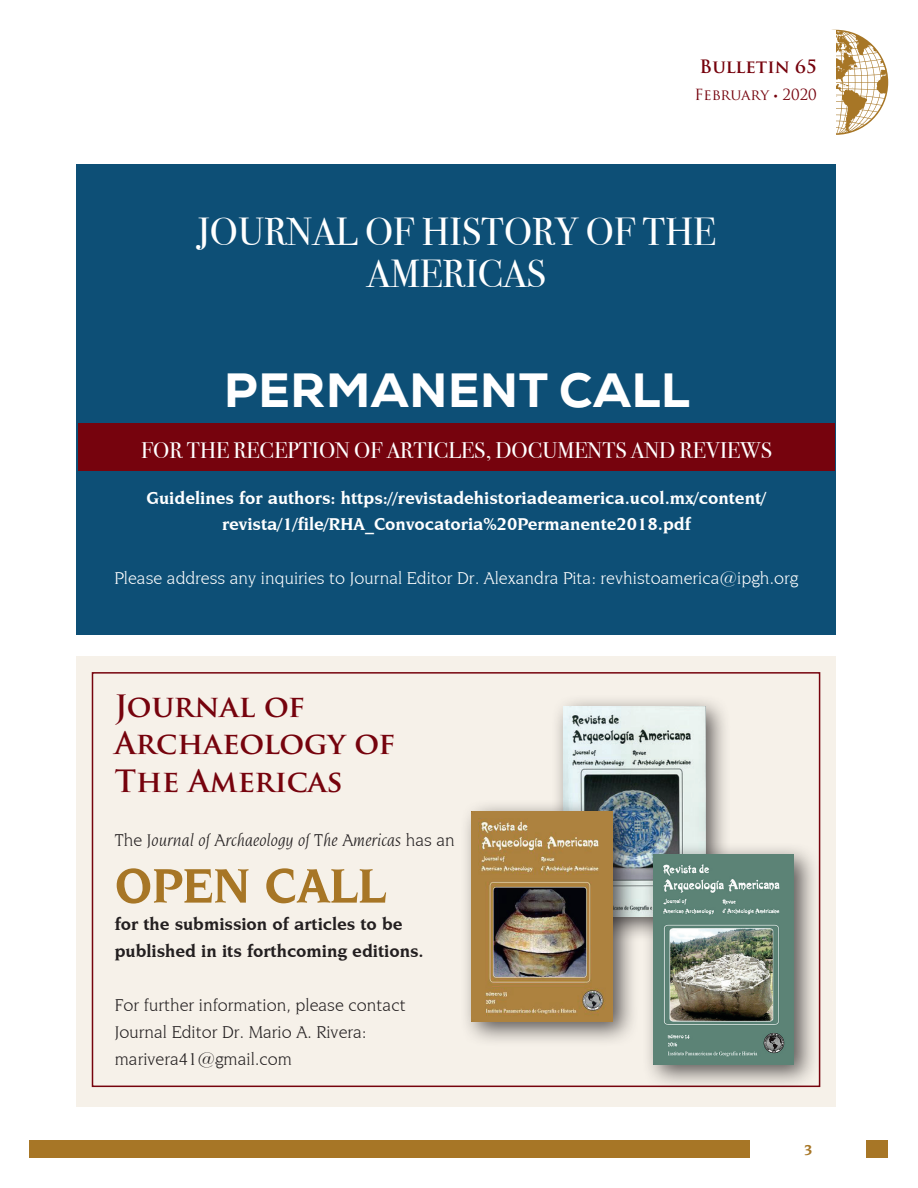
<style>
.page{position:relative;width:918px;height:1188px;background:#fff}
.page>*{position:absolute;margin:0;border:0;box-sizing:border-box;transform-origin:0 0}
.t1{font:700 51px "Novarese IT Cby BT";color:#a77626}
.t2{font:800 48px "Nexa";letter-spacing:.015em;color:#fff}
.t3{font:39px/42px "Bodoni Svty Two ITCTT";color:#fff;text-align:center}
.t4{font:700 30px/37.5px "Trajan Pro";color:#76030d}
.t5{font:22.5px "Bodoni Svty Two ITCTT";color:#fff}
.t6{font:700 18px/25.5px "Novarese IT Cby BT";color:#fff;text-align:center}
.t7{font:18px/27px "Novarese IT Cby BT";color:#231f20}
.t8{font:18px "Novarese IT Cby BT";color:#fff}
.t9{font:700 18px/27px "Novarese IT Cby BT";color:#231f20}
.t10{font:italic 18px "Novarese IT Cby BT";color:#231f20}
.t11{font:700 18px "Trajan Pro";color:#76030d}
.t12{font:15px "Trajan Pro";color:#76030d}
.t13{font:700 15px "Novarese IT Cby BT";color:#a77626}
.s1{font-family:"Myriad Pro";font-stretch:condensed}
.s2{font-style:normal}
</style>
<div class="page">
<div style="left:30px;top:1140px;width:858px;height:18px;background:#a77626"></div>
<div style="left:751px;top:1139px;width:115px;height:21px;background:#fff"></div>
<svg style="left:836px;top:30px;width:52px;height:105px"></svg>
<div style="left:77px;top:164px;width:759px;height:471px;background:#0d4f76"></div>
<div style="left:78px;top:424px;width:756px;height:47px;background:#76030d"></div>
<div style="left:77px;top:656px;width:759px;height:450px;background:#f6f1e9"></div>
<div style="left:551px;top:694px;width:181px;height:249px;background:#231f20;opacity:.75"></div>
<img style="left:563px;top:706px;width:142px;height:210px">
<div style="left:460px;top:799px;width:179px;height:249px;background:#231f20;opacity:.75"></div>
<img style="left:472px;top:811px;width:141px;height:211px">
<div style="left:641px;top:842px;width:179px;height:248px;background:#231f20;opacity:.75"></div>
<img style="left:654px;top:854px;width:140px;height:210px">
<p class="t11" style="left:700px;top:55px;width:119px">Bulletin 65</p>
<p class="t12" style="left:695px;top:85px;width:124px">February <span class="s1">•</span> 2020</p>
<h3 class="t3" style="left:197px;top:206px;width:520px">JOURNAL OF HISTORY OF THE<br>AMERICAS</h3>
<h2 class="t2" style="left:224px;top:359px;width:467px">PERMANENT CALL</h2>
<p class="t5" style="left:141px;top:431px;width:632px">FOR THE RECEPTION OF ARTICLES, DOCUMENTS AND REVIEWS</p>
<p class="t6" style="left:147px;top:485px;width:621px">Guidelines for authors: https://revistadehistoriadeamerica.ucol.mx/content/ revista/1/file/RHA_Convocatoria%20Permanente2018.pdf</p>
<p class="t8" style="left:115px;top:567px;width:685px">Please address any inquiries to Journal Editor Dr. Alexandra Pita: revhistoamerica@ipgh.org</p>
<h3 class="t4" style="left:115px;top:687px;width:282px">Journal of<br>Archaeology of<br>The Americas</h3>
<p class="t10" style="left:115px;top:829px;width:342px"><span class="s2">The</span> Journal of Archaeology of The Americas <span class="s2">has an</span></p>
<h1 class="t1" style="left:115px;top:854px;width:273px">OPEN CALL</h1>
<p class="t9" style="left:115px;top:910px;width:311px">for the submission of articles to be published in its forthcoming editions.</p>
<p class="t7" style="left:115px;top:991px;width:293px">For further information, please contact<br>Journal Editor Dr. Mario A. Rivera: marivera41@gmail.com</p>
<p class="t13" style="left:804px;top:1141px;width:10px">3</p>
</div>
